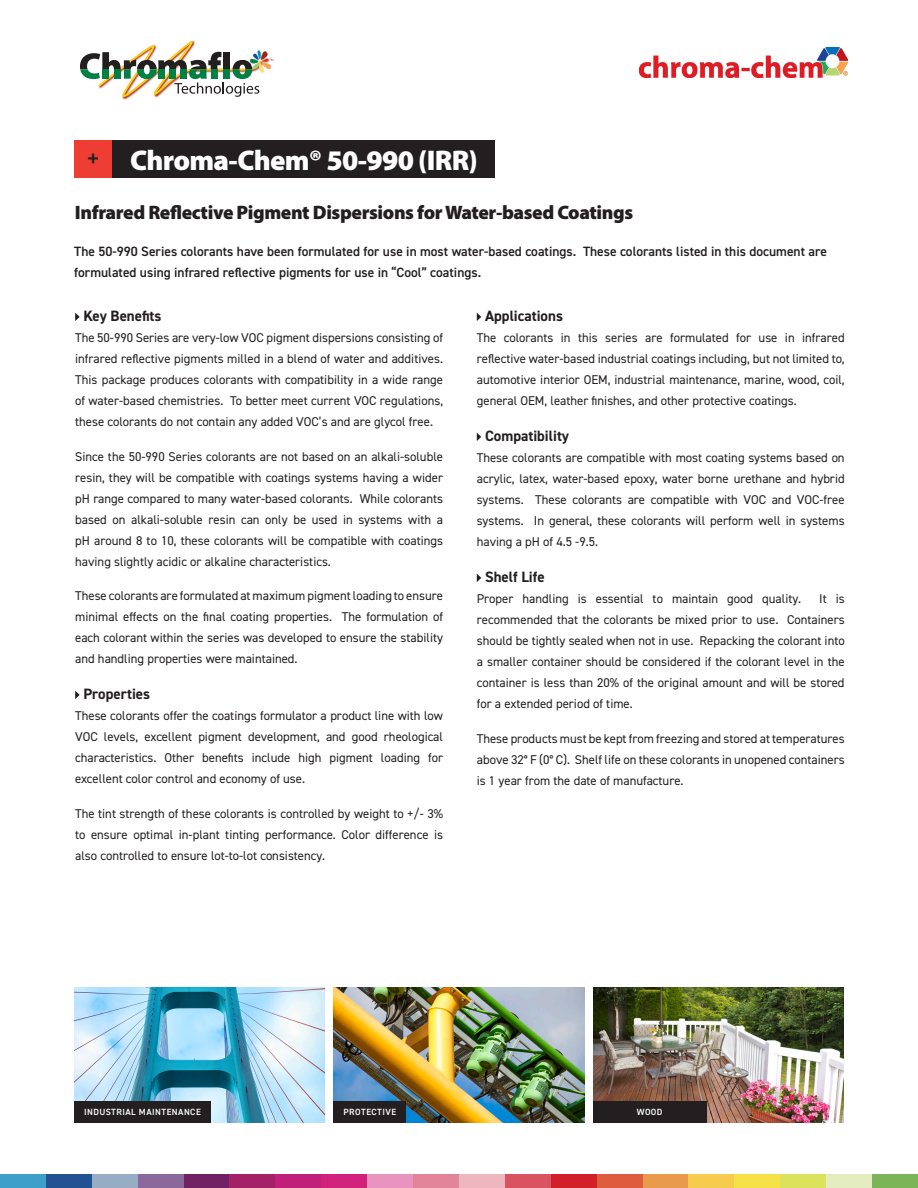
<style>
.page{position:relative;width:918px;height:1188px;background:#fff}
.page>*{position:absolute;margin:0;border:0;box-sizing:border-box;transform-origin:0 0}
.t1{font:900 28.5px "Myriad Pro";letter-spacing:-.025em;color:#fff}
.t2{font:600 25.5px "Tablet Gothic";color:#231f20}
.t3{font:900 19.5px "Myriad Pro";letter-spacing:-.02em;color:#231f20}
.t4{font:700 15px "DIN2014";color:#231f20}
.Lead_In{font:600 13.5px/21px "DIN2014";color:#231f20}
.Body_Copy{font:12.75px/21px "DIN2014";color:#231f20;text-align:justify}
.t5{font:600 9px "DIN2014";letter-spacing:.05em;color:#fff}
</style>
<div class="page">
<div style="left:92px;top:1174px;width:46px;height:14px;background:#97adc3"></div>
<div style="left:138px;top:1174px;width:46px;height:14px;background:#8c699d"></div>
<div style="left:184px;top:1174px;width:46px;height:14px;background:#712265"></div>
<div style="left:230px;top:1174px;width:45px;height:14px;background:#a32167"></div>
<div style="left:275px;top:1174px;width:46px;height:14px;background:#c1207a"></div>
<div style="left:321px;top:1174px;width:46px;height:14px;background:#d0217b"></div>
<div style="left:367px;top:1174px;width:46px;height:14px;background:#e894bf"></div>
<div style="left:413px;top:1174px;width:46px;height:14px;background:#e2859b"></div>
<div style="left:459px;top:1174px;width:46px;height:14px;background:#eeb7c0"></div>
<div style="left:505px;top:1174px;width:46px;height:14px;background:#d95360"></div>
<div style="left:551px;top:1174px;width:46px;height:14px;background:#d22028"></div>
<div style="left:597px;top:1174px;width:46px;height:14px;background:#dd5d3c"></div>
<div style="left:643px;top:1174px;width:46px;height:14px;background:#e89b4b"></div>
<div style="left:689px;top:1174px;width:45px;height:14px;background:#f5cc4d"></div>
<div style="left:734px;top:1174px;width:46px;height:14px;background:#f4e047"></div>
<div style="left:780px;top:1174px;width:46px;height:14px;background:#dbe25b"></div>
<div style="left:826px;top:1174px;width:46px;height:14px;background:#e3edc0"></div>
<div style="left:872px;top:1174px;width:46px;height:14px;background:#7bb558"></div>
<div style="left:46px;top:1174px;width:46px;height:14px;background:#235293"></div>
<div style="left:0;top:1174px;width:46px;height:14px;background:#3d9fca"></div>
<svg style="left:80px;top:41px;width:193px;height:56px"></svg>
<img style="left:639px;top:47px;width:209px;height:31px">
<svg style="left:75px;top:313px;width:5px;height:8px"></svg>
<svg style="left:75px;top:691px;width:5px;height:8px"></svg>
<svg style="left:477px;top:313px;width:4px;height:8px"></svg>
<svg style="left:477px;top:433px;width:4px;height:8px"></svg>
<svg style="left:477px;top:574px;width:4px;height:8px"></svg>
<img style="left:74px;top:987px;width:251px;height:136px">
<img style="left:334px;top:987px;width:250px;height:136px">
<img style="left:593px;top:987px;width:251px;height:136px">
<div style="left:74px;top:1101px;width:137px;height:22px;background:#231f20"></div>
<div style="left:334px;top:1101px;width:72px;height:22px;background:#231f20"></div>
<div style="left:593px;top:1101px;width:113px;height:22px;background:#231f20"></div>
<div style="left:112px;top:140px;width:383px;height:38px;background:#231f20"></div>
<div style="left:74px;top:140px;width:38px;height:38px;background:#ee3e34"></div>
<p class="t2" style="left:86px;top:139px;width:16px">+</p>
<p class="t1" style="left:130px;top:141px;width:349px">Chroma-Chem® 50-990 (IRR)</p>
<p class="t3" style="left:75px;top:199px;width:560px">Infrared Reflective Pigment Dispersions for Water-based Coatings</p>
<p class="Lead_In" style="left:74px;top:241px;width:754px">The 50-990 Series colorants have been formulated for use in most water-based coatings. These colorants listed in this document are formulated using infrared reflective pigments for use in “Cool” coatings.</p>
<h2 class="t4" style="left:83px;top:306px;width:80px">Key Benefits</h2>
<p class="Body_Copy" style="left:75px;top:327px;width:369px">The 50-990 Series are very-low VOC pigment dispersions consisting of infrared reflective pigments milled in a blend of water and additives.<br>This package produces colorants with compatibility in a wide range of water-based chemistries. To better meet current VOC regulations, these colorants do not contain any added VOC’s and are glycol free.</p>
<p class="Body_Copy" style="left:75px;top:445px;width:369px">Since the 50-990 Series colorants are not based on an alkali-soluble resin, they will be compatible with coatings systems having a wider pH range compared to many water-based colorants. While colorants based on alkali-soluble resin can only be used in systems with a pH around 8 to 10, these colorants will be compatible with coatings having slightly acidic or alkaline characteristics.</p>
<p class="Body_Copy" style="left:75px;top:585px;width:369px">These colorants are formulated at maximum pigment loading to ensure minimal effects on the final coating properties. The formulation of each colorant within the series was developed to ensure the stability and handling properties were maintained.</p>
<h2 class="t4" style="left:83px;top:684px;width:68px">Properties</h2>
<p class="Body_Copy" style="left:75px;top:705px;width:369px">These colorants offer the coatings formulator a product line with low VOC levels, excellent pigment development, and good rheological characteristics. Other benefits include high pigment loading for excellent color control and economy of use.</p>
<p class="Body_Copy" style="left:75px;top:802px;width:369px">The tint strength of these colorants is controlled by weight to +/- 3% to ensure optimal in-plant tinting performance. Color difference is also controlled to ensure lot-to-lot consistency.</p>
<h2 class="t4" style="left:485px;top:306px;width:79px">Applications</h2>
<p class="Body_Copy" style="left:477px;top:327px;width:369px">The colorants in this series are formulated for use in infrared reflective water-based industrial coatings including, but not limited to, automotive interior OEM, industrial maintenance, marine, wood, coil, general OEM, leather finishes, and other protective coatings.</p>
<h2 class="t4" style="left:485px;top:426px;width:86px">Compatibility</h2>
<p class="Body_Copy" style="left:477px;top:447px;width:369px">These colorants are compatible with most coating systems based on acrylic, latex, water-based epoxy, water borne urethane and hybrid systems. These colorants are compatible with VOC and VOC-free systems. In general, these colorants will perform well in systems having a pH of 4.5 -9.5.</p>
<h2 class="t4" style="left:485px;top:567px;width:61px">Shelf Life</h2>
<p class="Body_Copy" style="left:477px;top:588px;width:326px">Proper handling is essential to maintain good quality.</p>
<p class="Body_Copy" style="left:477px;top:588px;width:369px;text-indent:342px">It is recommended that the colorants be mixed prior to use. Containers should be tightly sealed when not in use. Repacking the colorant into a smaller container should be considered if the colorant level in the container is less than 20% of the original amount and will be stored for a extended period of time.</p>
<p class="Body_Copy" style="left:477px;top:727px;width:369px">These products must be kept from freezing and stored at temperatures above 32° F (0° C). Shelf life on these colorants in unopened containers is 1 year from the date of manufacture.</p>
<p class="t5" style="left:84px;top:1106px;width:118px">INDUSTRIAL MAINTENANCE</p>
<p class="t5" style="left:344px;top:1106px;width:54px">PROTECTIVE</p>
<p class="t5" style="left:637px;top:1106px;width:27px">WOOD</p>
</div>
